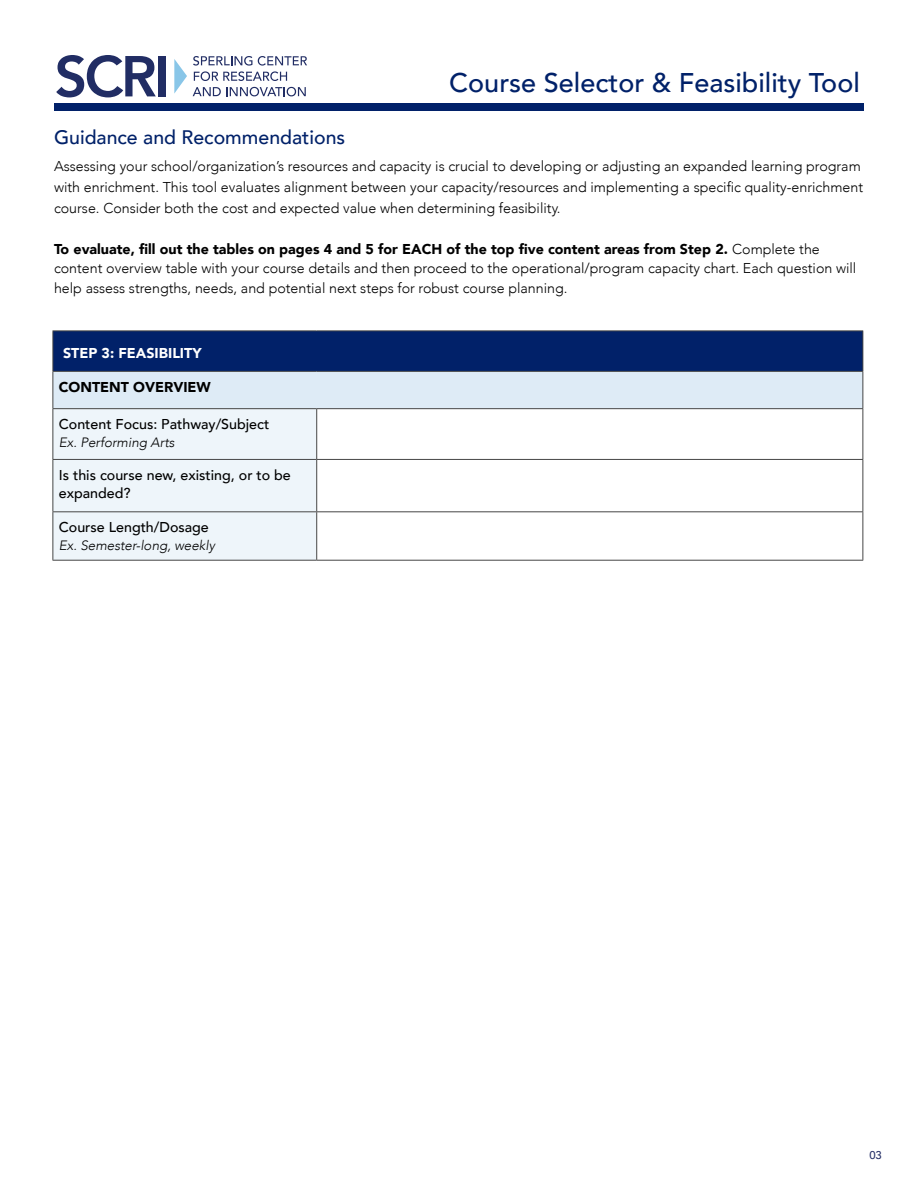
<style>
.page{position:relative;width:918px;height:1188px;background:#fff}
.page>*{position:absolute;margin:0;border:0;box-sizing:border-box;transform-origin:0 0}
.t1{font:500 27px "Avenir";color:#012169}
.t2{font:500 19.5px "Avenir";color:#012169}
.t3{font:300 14.25px/21px "Avenir";color:#000}
.t4{font:500 14.25px/18px "Avenir";color:#000}
.t5{font:900 14.25px "Avenir";color:#fff}
.t6{font:900 14.25px "Avenir";color:#000}
.t7{font:italic 300 13.5px "Avenir";color:#000}
.t8{font:500 11.25px "Avenir";color:#222c65}
.s1{font-weight:900}
</style>
<div class="page">
<div style="left:54px;top:103px;width:810px;height:8px;background:#012169"></div>
<svg style="left:174px;top:59px;width:13px;height:35px"></svg>
<svg style="left:56px;top:55px;width:100px;height:42px"></svg>
<div style="left:158px;top:56px;width:7px;height:40px;background:#212d64"></div>
<svg style="left:193px;top:56px;width:114px;height:25px"></svg>
<svg style="left:193px;top:87px;width:113px;height:9px"></svg>
<div style="left:53px;top:331px;width:810px;height:40px;background:#012169"></div>
<div style="left:53px;top:371px;width:810px;height:38px;background:#deebf6"></div>
<div style="left:53px;top:409px;width:263px;height:151px;background:#eef5fa"></div>
<svg style="left:317px;top:409px;width:545px;height:151px"></svg>
<hr style="left:52px;top:330px;width:265px;height:1px;background:#464646">
<hr style="left:52px;top:331px;width:1px;height:40px;background:#464646">
<hr style="left:317px;top:330px;width:546px;height:1px;background:#464646">
<hr style="left:862px;top:331px;width:1px;height:40px;background:#464646">
<hr style="left:52px;top:371px;width:265px;height:1px;background:#464646">
<hr style="left:52px;top:372px;width:1px;height:36px;background:#464646">
<hr style="left:317px;top:371px;width:546px;height:1px;background:#464646">
<hr style="left:862px;top:372px;width:1px;height:36px;background:#464646">
<hr style="left:52px;top:408px;width:265px;height:1px;background:#464646">
<hr style="left:52px;top:409px;width:1px;height:50px;background:#464646">
<hr style="left:317px;top:408px;width:546px;height:1px;background:#464646">
<hr style="left:316px;top:409px;width:1px;height:50px;background:#464646">
<hr style="left:862px;top:409px;width:1px;height:50px;background:#464646">
<hr style="left:52px;top:459px;width:265px;height:1px;background:#464646">
<hr style="left:52px;top:460px;width:1px;height:51px;background:#464646">
<hr style="left:317px;top:459px;width:546px;height:1px;background:#464646">
<hr style="left:316px;top:460px;width:1px;height:51px;background:#464646">
<hr style="left:862px;top:460px;width:1px;height:51px;background:#464646">
<hr style="left:52px;top:511px;width:265px;height:1px;background:#464646">
<hr style="left:52px;top:512px;width:1px;height:48px;background:#464646">
<hr style="left:317px;top:511px;width:546px;height:1px;background:#464646">
<hr style="left:316px;top:512px;width:1px;height:48px;background:#464646">
<hr style="left:862px;top:512px;width:1px;height:48px;background:#464646">
<hr style="left:52px;top:560px;width:265px;height:1px;background:#464646">
<hr style="left:317px;top:560px;width:546px;height:1px;background:#464646">
<h1 class="t1" style="left:449px;top:59px;width:412px">Course Selector &amp; Feasibility Tool</h1>
<h2 class="t2" style="left:54px;top:120px;width:293px">Guidance and Recommendations</h2>
<p class="t3" style="left:54px;top:156px;width:811px">Assessing your school/organization’s resources and capacity is crucial to developing or adjusting an expanded learning program with enrichment. This tool evaluates alignment between your capacity/resources and implementing a specific quality-enrichment course. Consider both the cost and expected value when determining feasibility.</p>
<p class="t3" style="left:54px;top:239px;width:804px;line-height:19.5px"><span class="s1">To evaluate, fill out the tables on pages 4 and 5 for EACH of the top five content areas from Step 2.</span> Complete the content overview table with your course details and then proceed to the operational/program capacity chart. Each question will help assess strengths, needs, and potential next steps for robust course planning.</p>
<p class="t5" style="left:63px;top:341px;width:140px">STEP 3: FEASIBILITY</p>
<p class="t6" style="left:59px;top:374px;width:153px">CONTENT OVERVIEW</p>
<p class="t4" style="left:59px;top:414px;width:212px">Content Focus: Pathway/Subject</p>
<p class="t7" style="left:59px;top:434px;width:117px">Ex. Performing Arts</p>
<p class="t4" style="left:59px;top:465px;width:234px">Is this course new, existing, or to be expanded?</p>
<p class="t4" style="left:59px;top:517px;width:151px">Course Length/Dosage</p>
<p class="t7" style="left:59px;top:537px;width:158px">Ex. Semester-long, weekly</p>
<p class="t8" style="left:869px;top:1145px;width:14px">03</p>
</div>
